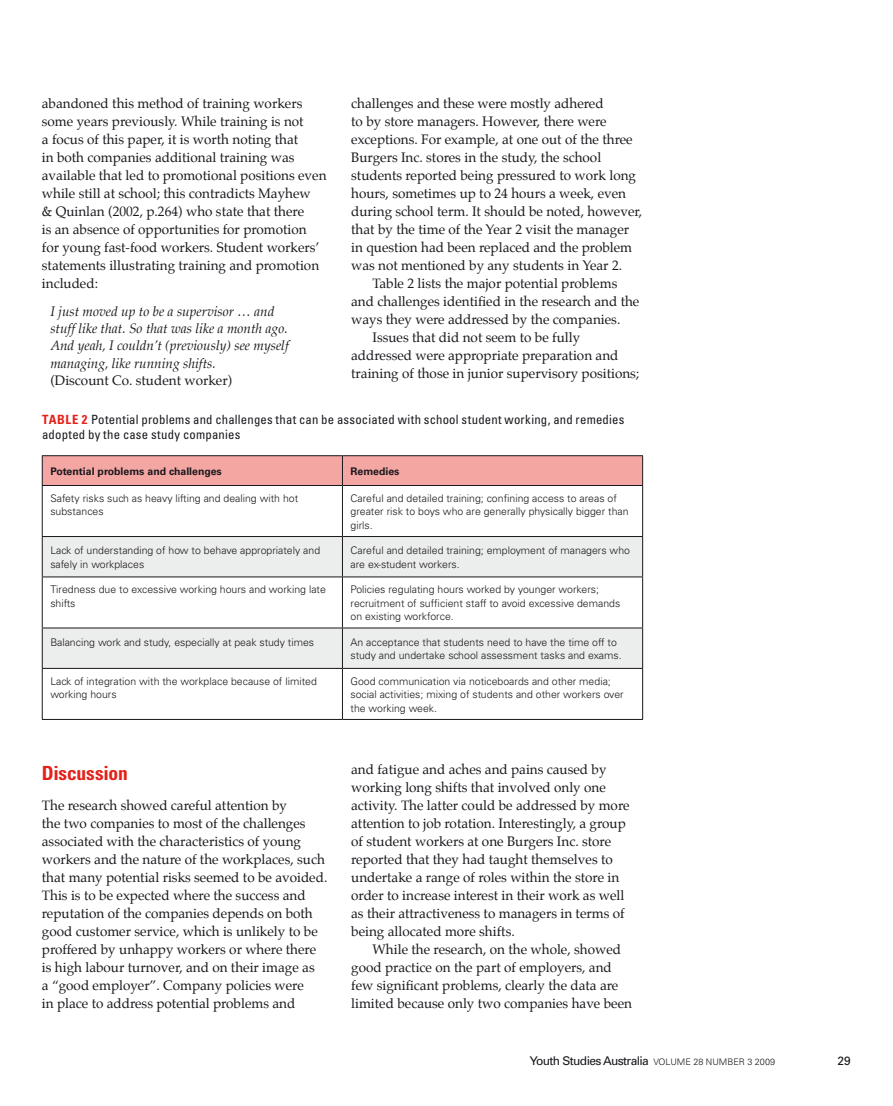
<style>
.page{position:relative;width:893px;height:1106px;background:#fff}
.page>*{position:absolute;margin:0;border:0;box-sizing:border-box;transform-origin:0 0}
.t1{font:700 condensed 19.5px "Univers";letter-spacing:-.015em;color:#e32119}
.t2{font:13.5px/18px "Palatino";color:#1a171c}
.t3{font:italic 13.5px/17.2px "Palatino";color:#1a171c}
.t4{font:condensed 12.75px/15px "Univers";letter-spacing:.015em;color:#1a171c}
.t5{font:700 condensed 12.75px "Univers";color:#e32119}
.t6{font:12px "Univers";letter-spacing:-.05em;color:#1a171c}
.t7{font:300 10.5px/13.5px "Univers";color:#1a171c}
.t8{font:700 10.5px "Univers";color:#1a171c}
.s1{font-weight:700;color:#e32119}
.s2{font-weight:300;font-size:9px}
</style>
<div class="page">
<svg style="left:43px;top:537px;width:599px;height:131px;fill:#eceded"></svg>
<hr style="left:42px;top:455px;width:300px;height:1px;background:#1a171c">
<hr style="left:342px;top:455px;width:301px;height:1px;background:#1a171c">
<div style="left:42px;top:456px;width:601px;height:29px;background:#f4a6a3"></div>
<hr style="left:42px;top:485px;width:300px;height:1px;background:#1a171c">
<hr style="left:42px;top:486px;width:1px;height:50px;background:#1a171c">
<hr style="left:342px;top:485px;width:301px;height:1px;background:#1a171c">
<hr style="left:342px;top:486px;width:1px;height:50px;background:#1a171c">
<hr style="left:642px;top:486px;width:1px;height:50px;background:#1a171c">
<hr style="left:42px;top:536px;width:300px;height:1px;background:#1a171c">
<hr style="left:42px;top:537px;width:1px;height:39px;background:#1a171c">
<hr style="left:342px;top:536px;width:301px;height:1px;background:#1a171c">
<hr style="left:342px;top:537px;width:1px;height:39px;background:#1a171c">
<hr style="left:642px;top:537px;width:1px;height:39px;background:#1a171c">
<hr style="left:42px;top:576px;width:300px;height:1px;background:#1a171c">
<hr style="left:42px;top:577px;width:1px;height:50px;background:#1a171c">
<hr style="left:342px;top:576px;width:301px;height:1px;background:#1a171c">
<hr style="left:342px;top:577px;width:1px;height:50px;background:#1a171c">
<hr style="left:642px;top:577px;width:1px;height:50px;background:#1a171c">
<hr style="left:42px;top:627px;width:300px;height:1px;background:#1a171c">
<hr style="left:42px;top:628px;width:1px;height:40px;background:#1a171c">
<hr style="left:342px;top:627px;width:301px;height:1px;background:#1a171c">
<hr style="left:342px;top:628px;width:1px;height:40px;background:#1a171c">
<hr style="left:642px;top:628px;width:1px;height:40px;background:#1a171c">
<hr style="left:42px;top:668px;width:300px;height:1px;background:#1a171c">
<hr style="left:42px;top:668px;width:1px;height:51px;background:#1a171c">
<hr style="left:342px;top:668px;width:301px;height:1px;background:#1a171c">
<hr style="left:342px;top:668px;width:1px;height:51px;background:#1a171c">
<hr style="left:642px;top:668px;width:1px;height:51px;background:#1a171c">
<hr style="left:42px;top:719px;width:300px;height:1px;background:#1a171c">
<hr style="left:342px;top:719px;width:301px;height:1px;background:#1a171c">
<p class="t2" style="left:42px;top:94px;width:286px">abandoned this method of training workers some years previously. While training is not<br>a focus of this paper, it is worth noting that<br>in both companies additional training was available that led to promotional positions even while still at school; this contradicts Mayhew<br>&amp; Quinlan (2002, p.264) who state that there<br>is an absence of opportunities for promotion for young fast-food workers. Student workers’ statements illustrating training and promotion included:</p>
<p class="t3" style="left:50px;top:303px;width:240px">I just moved up to be a supervisor … and stuff like that. So that was like a month ago.<br>And yeah, I couldn’t (previously) see myself managing, like running shifts.</p>
<p class="t2" style="left:50px;top:371px;width:183px">(Discount Co. student worker)</p>
<p class="t2" style="left:351px;top:94px;width:254px">challenges and these were mostly adhered</p>
<p class="t2" style="left:351px;top:112px;width:257px">to by store managers. However, there were</p>
<p class="t2" style="left:351px;top:130px;width:283px">exceptions. For example, at one out of the three</p>
<p class="t2" style="left:351px;top:148px;width:252px">Burgers Inc. stores in the study, the school</p>
<p class="t2" style="left:351px;top:166px;width:286px">students reported being pressured to work long</p>
<p class="t2" style="left:351px;top:184px;width:276px">hours, sometimes up to 24 hours a week, even</p>
<p class="t2" style="left:351px;top:202px;width:293px">during school term. It should be noted, however,</p>
<p class="t2" style="left:351px;top:220px;width:279px">that by the time of the Year 2 visit the manager</p>
<p class="t2" style="left:351px;top:238px;width:282px">in question had been replaced and the problem</p>
<p class="t2" style="left:351px;top:256px;width:272px">was not mentioned by any students in Year 2.</p>
<p class="t2" style="left:372px;top:274px;width:246px">Table 2 lists the major potential problems</p>
<p class="t2" style="left:351px;top:292px;width:290px">and challenges identified in the research and the</p>
<p class="t2" style="left:351px;top:310px;width:271px">ways they were addressed by the companies.</p>
<p class="t2" style="left:372px;top:328px;width:209px">Issues that did not seem to be fully</p>
<p class="t2" style="left:351px;top:346px;width:269px">addressed were appropriate preparation and</p>
<p class="t2" style="left:351px;top:364px;width:290px">training of those in junior supervisory positions;</p>
<p class="t5" style="left:42px;top:411px;width:15px">Table</p>
<p class="t4" style="left:42px;top:411px;width:584px;text-indent:40px"><span class="s1">2</span> Potential problems and challenges that can be associated with school student working, and remedies adopted by the case study companies</p>
<p class="t8" style="left:50px;top:464px;width:173px">Potential problems and challenges</p>
<p class="t8" style="left:351px;top:464px;width:51px">Remedies</p>
<p class="t7" style="left:50px;top:491px;width:249px">Safety risks such as heavy lifting and dealing with hot substances</p>
<p class="t7" style="left:351px;top:491px;width:280px">Careful and detailed training; confining access to areas of greater risk to boys who are generally physically bigger than girls.</p>
<p class="t7" style="left:50px;top:543px;width:271px">Lack of understanding of how to behave appropriately and safely in workplaces</p>
<p class="t7" style="left:351px;top:543px;width:281px">Careful and detailed training; employment of managers who are ex-student workers.</p>
<p class="t7" style="left:50px;top:582px;width:277px">Tiredness due to excessive working hours and working late shifts</p>
<p class="t7" style="left:351px;top:582px;width:271px">Policies regulating hours worked by younger workers; recruitment of sufficient staff to avoid excessive demands on existing workforce.</p>
<p class="t7" style="left:50px;top:635px;width:265px">Balancing work and study, especially at peak study times</p>
<p class="t7" style="left:351px;top:635px;width:273px">An acceptance that students need to have the time off to study and undertake school assessment tasks and exams.</p>
<p class="t7" style="left:50px;top:674px;width:268px">Lack of integration with the workplace because of limited working hours</p>
<p class="t7" style="left:351px;top:674px;width:275px">Good communication via noticeboards and other media; social activities; mixing of students and other workers over the working week.</p>
<h1 class="t1" style="left:42px;top:761px;width:87px">Discussion</h1>
<p class="t2" style="left:42px;top:796px;width:287px">The research showed careful attention by<br>the two companies to most of the challenges associated with the characteristics of young workers and the nature of the workplaces, such that many potential risks seemed to be avoided.<br>This is to be expected where the success and reputation of the companies depends on both good customer service, which is unlikely to be proffered by unhappy workers or where there is high labour turnover, and on their image as<br>a “good employer”. Company policies were<br>in place to address potential problems and</p>
<p class="t2" style="left:351px;top:760px;width:280px">and fatigue and aches and pains caused by working long shifts that involved only one activity. The latter could be addressed by more attention to job rotation. Interestingly, a group of student workers at one Burgers Inc. store reported that they had taught themselves to undertake a range of roles within the store in order to increase interest in their work as well as their attractiveness to managers in terms of being allocated more shifts.</p>
<p class="t2" style="left:351px;top:940px;width:282px;text-indent:21px">While the research, on the whole, showed good practice on the part of employers, and few significant problems, clearly the data are limited because only two companies have been</p>
<p class="t6" style="left:530px;top:1052px;width:247px">Youth Studies Australia <span class="s2">VOLUME 28 NUMBER 3 2009</span></p>
<p class="t6" style="left:837px;top:1052px;width:15px">29</p>
</div>
